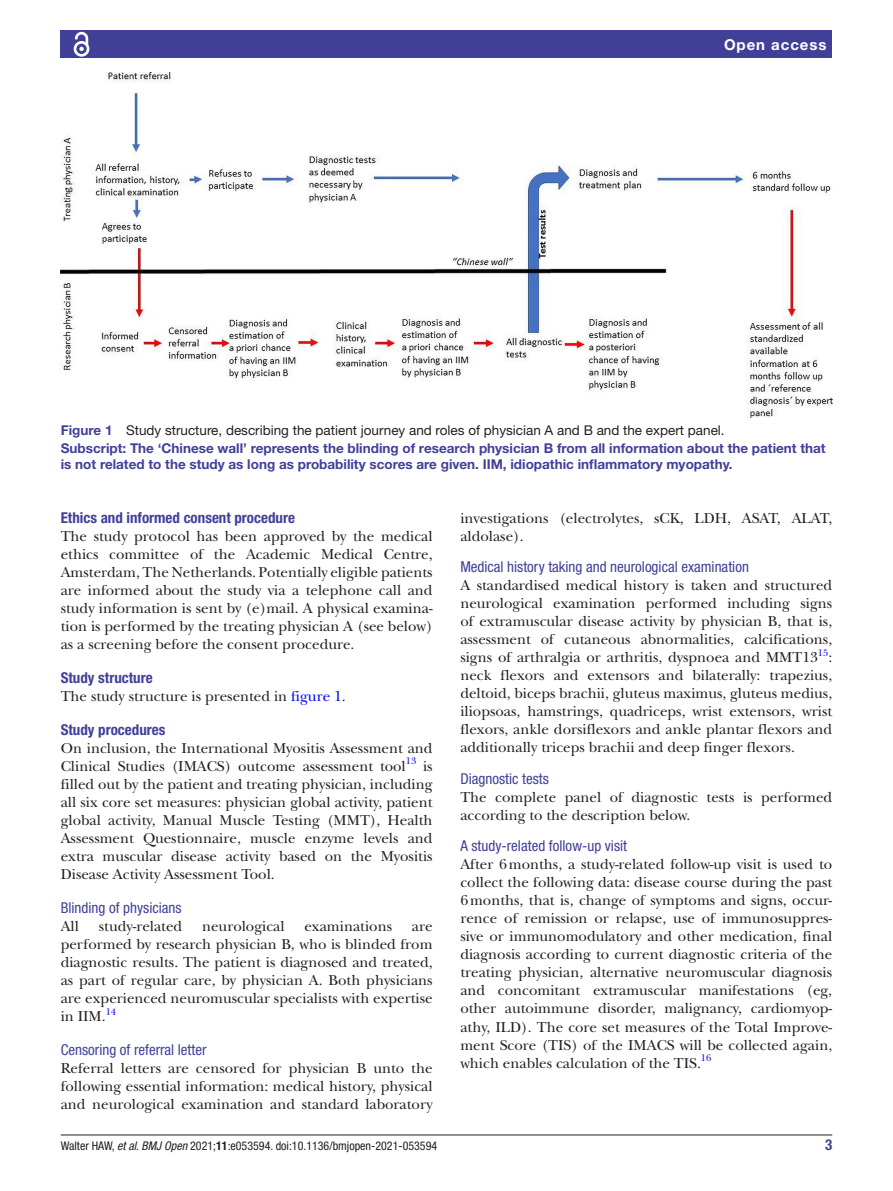
<style>
.page{position:relative;width:893px;height:1191px;background:#fff}
.page>*{position:absolute;margin:0;border:0;box-sizing:border-box;transform-origin:0 0}
.t1{font:15px/18px "New Baskerville";color:#231f20;text-align:justify}
.t2{font:condensed 15px "Helvetica Neue LT Std";color:#414099}
.t3{font:700 condensed 15px "Helvetica Neue LT Std";color:#414099}
.t4{font:700 15px "Helvetica Neue LT Std";letter-spacing:.065em;color:#fff}
.t5{font:700 13.5px/17.7px "Helvetica Neue LT Std";color:#414099}
.t6{font:condensed 12px "Helvetica Neue LT Std";color:#231f20}
.t7{font:9.9px "New Baskerville";color:#00f}
.s1{font-weight:400;color:#231f20}
.s2{color:#00f}
.s3{font-style:italic}
.s4{font-weight:700}
</style>
<div class="page">
<hr style="left:61px;top:1134px;width:771px;height:1px;background:#231f20">
<div style="left:61px;top:31px;width:771px;height:27px;background:#414099"></div>
<svg style="left:73px;top:31px;width:17px;height:26px"></svg>
<img style="left:61px;top:73px;width:771px;height:345px">
<p class="t4" style="left:724px;top:35px;width:104px">Open access</p>
<p class="t5" style="left:61px;top:421px;width:766px">Figure 1 <span class="s1">Study structure, describing the patient journey and roles of physician A and B and the expert panel.<br></span>Subscript: The ‘Chinese wall’ represents the blinding of research physician B from all information about the patient that</p>
<p class="t5" style="left:61px;top:455px;width:673px">is not related to the study as long as probability scores are given. IIM, idiopathic inflammatory myopathy.</p>
<p class="t3" style="left:61px;top:509px;width:236px">Ethics and informed consent procedure</p>
<p class="t1" style="left:61px;top:527px;width:373px">The study protocol has been approved by the medical ethics committee of the Academic Medical Centre, Amsterdam, The Netherlands. Potentially eligible patients are informed about the study via a telephone call and study information is sent by (e)mail. A physical examina&shy;tion is performed by the treating physician A (see below) as a screening before the consent procedure.</p>
<p class="t3" style="left:61px;top:669px;width:93px">Study structure</p>
<p class="t1" style="left:61px;top:687px;width:287px">The study structure is presented in <span class="s2">figure 1</span>.</p>
<p class="t3" style="left:61px;top:721px;width:106px">Study procedures</p>
<p class="t1" style="left:61px;top:739px;width:373px">On inclusion, the International Myositis Assessment and<br>Clinical Studies (IMACS) outcome assessment tool</p>
<p class="t7" style="left:406px;top:755px;width:12px">13</p>
<p class="t1" style="left:61px;top:757px;width:373px;text-indent:362px">is filled out by the patient and treating physician, including all six core set measures: physician global activity, patient global activity, Manual Muscle Testing (MMT), Health Assessment Questionnaire, muscle enzyme levels and extra muscular disease activity based on the Myositis Disease Activity Assessment Tool.</p>
<p class="t2" style="left:61px;top:899px;width:122px">Blinding of physicians</p>
<p class="t1" style="left:61px;top:917px;width:20px">All</p>
<p class="t1" style="left:99px;top:917px;width:85px">study-related</p>
<p class="t1" style="left:202px;top:917px;width:84px">neurological</p>
<p class="t1" style="left:304px;top:917px;width:89px">examinations</p>
<p class="t1" style="left:61px;top:917px;width:373px;text-indent:351px">are performed by research physician B, who is blinded from diagnostic results. The patient is diagnosed and treated, as part of regular care, by physician A. Both physicians are experienced neuromuscular specialists with expertise in IIM.<sup>14</sup></p>
<p class="t2" style="left:61px;top:1041px;width:147px">Censoring of referral letter</p>
<p class="t1" style="left:61px;top:1059px;width:373px">Referral letters are censored for physician B unto the following essential information: medical history, physical and neurological examination and standard laboratory</p>
<p class="t1" style="left:460px;top:509px;width:373px">investigations (electrolytes, sCK, LDH, ASAT, ALAT, aldolase).</p>
<p class="t2" style="left:460px;top:558px;width:290px">Medical history taking and neurological examination</p>
<p class="t1" style="left:460px;top:576px;width:373px">A standardised medical history is taken and structured neurological examination performed including signs of extramuscular disease activity by physician B, that is, assessment of cutaneous abnormalities, calcifications, signs of arthralgia or arthritis, dyspnoea and MMT13</p>
<p class="t7" style="left:818px;top:646px;width:12px">15</p>
<p class="t1" style="left:460px;top:648px;width:373px;text-indent:368px">: neck flexors and extensors and bilaterally: trapezius, deltoid, biceps brachii, gluteus maximus, gluteus medius, iliopsoas, hamstrings, quadriceps, wrist extensors, wrist flexors, ankle dorsiflexors and ankle plantar flexors and additionally triceps brachii and deep finger flexors.</p>
<p class="t2" style="left:460px;top:770px;width:90px">Diagnostic tests</p>
<p class="t1" style="left:460px;top:788px;width:373px">The complete panel of diagnostic tests is performed according to the description below.</p>
<p class="t2" style="left:460px;top:837px;width:168px">A study-related follow-up visit</p>
<p class="t1" style="left:460px;top:855px;width:373px">After 6months, a study-related follow-up visit is used to collect the following data: disease course during the past 6months, that is, change of symptoms and signs, occur&shy;rence of remission or relapse, use of immunosuppres&shy;sive or immunomodulatory and other medication, final diagnosis according to current diagnostic criteria of the treating physician, alternative neuromuscular diagnosis and concomitant extramuscular manifestations (eg, other autoimmune disorder, malignancy, cardiomyop&shy;athy, ILD). The core set measures of the Total Improve&shy;ment Score (TIS) of the IMACS will be collected again, which enables calculation of the TIS.</p>
<p class="t7" style="left:701px;top:1051px;width:12px">16</p>
<p class="t6" style="left:61px;top:1138px;width:378px">Walter HAW, <span class="s3">et al</span>. <span class="s3">BMJ Open</span> 2021;<span class="s4">11</span>:e053594. doi:10.1136/bmjopen-2021-053594</p>
<p class="t3" style="left:825px;top:1135px;width:9px">3</p>
</div>
